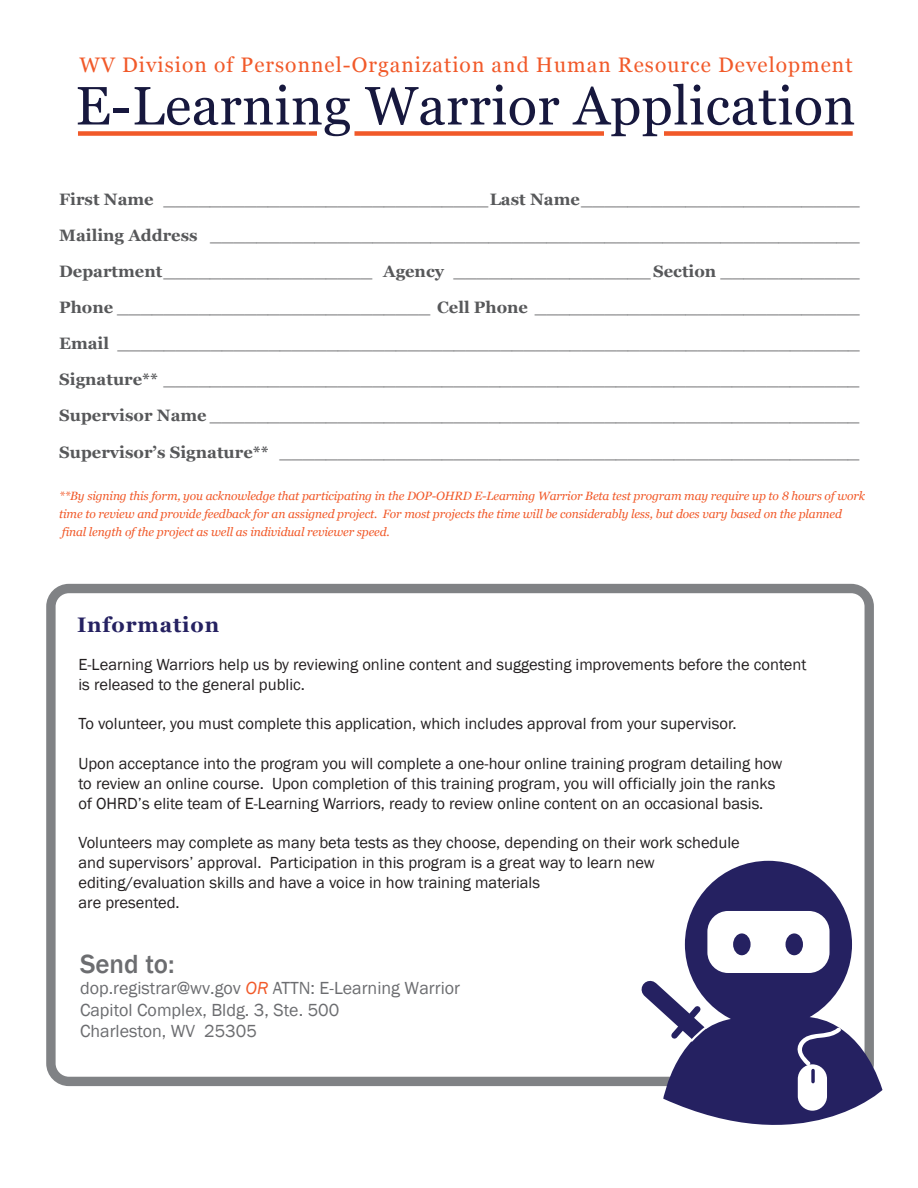
<style>
.page{position:relative;width:918px;height:1188px;background:#fff}
.page>*{position:absolute;margin:0;border:0;box-sizing:border-box;transform-origin:0 0}
.t1{font:54px "Georgia";letter-spacing:.01em;color:#17183e}
.t2{font:500 27px "Franklin Gothic";color:#6c6d70}
.t3{font:21px "Georgia";letter-spacing:.05em;color:#f15929}
.t4{font:700 21px "Georgia";letter-spacing:.04em;color:#252161}
.t5{font:18px/21.6px "Franklin Gothic";color:#6c6d70}
.t6{font:16.5px/19.8px "Franklin Gothic";color:#231f20}
.t7{font:700 16.5px/36px "Georgia";color:#57585a;text-align:justify}
.t8{font:italic 12px/18px "Georgia";letter-spacing:-.01em;color:#f15929}
.s1{font-style:italic;color:#f15929}
</style>
<div class="page">
<div style="left:46px;top:584px;width:828px;height:502px;border:9px solid #808285;border-radius:18px"></div>
<div style="left:78px;top:131px;width:239px;height:5px;background:#f15929"></div>
<div style="left:354px;top:131px;width:250px;height:5px;background:#f15929"></div>
<div style="left:664px;top:131px;width:189px;height:5px;background:#f15929"></div>
<div style="left:685px;top:861px;width:167px;height:167px;background:#252161;border-radius:50%"></div>
<div style="left:707px;top:911px;width:123px;height:62px;background:#fff;border-radius:21px"></div>
<div style="left:733px;top:933px;width:18px;height:22px;background:#252161;border-radius:50%"></div>
<div style="left:786px;top:933px;width:17px;height:22px;background:#252161;border-radius:50%"></div>
<svg style="left:626px;top:965px;width:256px;height:160px"></svg>
<p class="t3" style="left:79px;top:52px;width:775px">WV Division of Personnel-Organization and Human Resource Development</p>
<h1 class="t1" style="left:76px;top:73px;width:781px">E-Learning Warrior Application</h1>
<p class="t7" style="left:59px;top:182px;width:802px">First Name ____________________________Last Name________________________ Mailing Address ________________________________________________________ Department__________________ Agency _________________ Section ____________ Phone ___________________________ Cell Phone ____________________________ Email ________________________________________________________________ Signature** ____________________________________________________________ Supervisor Name ________________________________________________________ Supervisor’s Signature** __________________________________________________</p>
<p class="t8" style="left:59px;top:487px;width:808px">**By signing this form, you acknowledge that participating in the DOP-OHRD E-Learning Warrior Beta test program may require up to 8 hours of work time to review and provide feedback for an assigned project. For most projects the time will be considerably less, but does vary based on the planned final length of the project as well as individual reviewer speed.</p>
<p class="t4" style="left:77px;top:611px;width:144px">Information</p>
<p class="t6" style="left:78px;top:655px;width:729px">E-Learning Warriors help us by reviewing online content and suggesting improvements before the content is released to the general public.</p>
<p class="t6" style="left:78px;top:714px;width:660px">To volunteer, you must complete this application, which includes approval from your supervisor.</p>
<p class="t6" style="left:78px;top:754px;width:706px">Upon acceptance into the program you will complete a one-hour online training program detailing how to review an online course. Upon completion of this training program, you will officially join the ranks of OHRD’s elite team of E-Learning Warriors, ready to review online content on an occasional basis.</p>
<p class="t6" style="left:78px;top:833px;width:663px">Volunteers may complete as many beta tests as they choose, depending on their work schedule and supervisors’ approval. Participation in this program is a great way to learn new editing/evaluation skills and have a voice in how training materials<br>are presented.</p>
<h2 class="t2" style="left:80px;top:947px;width:96px">Send to:</h2>
<p class="t5" style="left:80px;top:978px;width:382px">dop.registrar@wv.gov <span class="s1">OR</span> ATTN: E-Learning Warrior<br>Capitol Complex, Bldg. 3, Ste. 500<br>Charleston, WV 25305</p>
</div>
